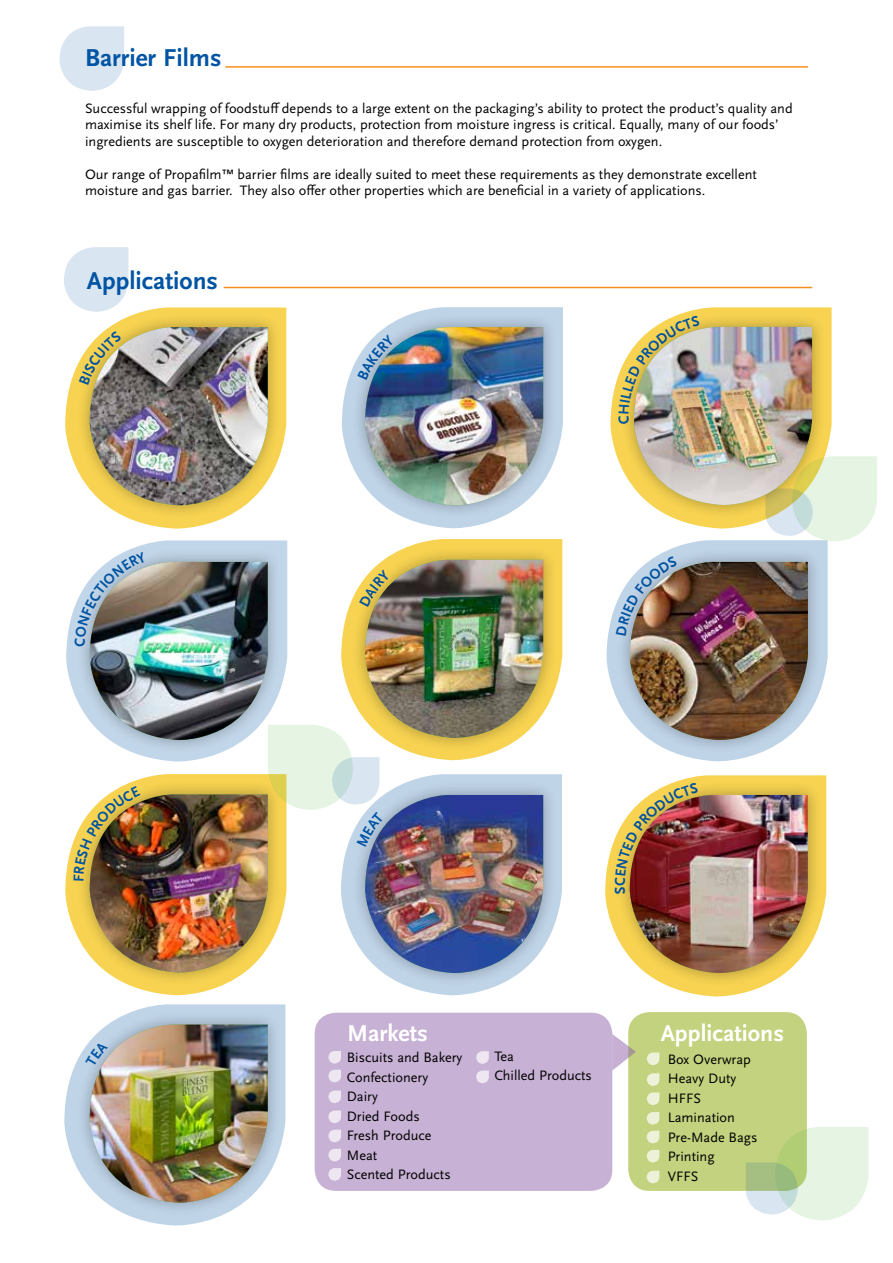
<style>
.page{position:relative;width:893px;height:1263px;background:#fff}
.page>*{position:absolute;margin:0;border:0;box-sizing:border-box;transform-origin:0 0}
.t1{font:700 25.5px "Scala Sans OT";color:#0054a4}
.t2{font:700 24px "Scala Sans OT";color:#fff}
.t3{font:14.25px/19.5px "Scala Sans OT";color:#000}
</style>
<div class="page">
<svg style="left:64px;top:1004px;width:221px;height:222px"></svg>
<svg style="left:610px;top:307px;width:222px;height:152px"></svg>
<svg style="left:342px;top:307px;width:221px;height:222px"></svg>
<svg style="left:65px;top:307px;width:221px;height:222px"></svg>
<svg style="left:607px;top:542px;width:221px;height:220px"></svg>
<svg style="left:413px;top:539px;width:149px;height:140px"></svg>
<svg style="left:66px;top:540px;width:221px;height:153px;fill:#c2d6e9"></svg>
<svg style="left:65px;top:840px;width:156px;height:156px"></svg>
<svg style="left:410px;top:774px;width:152px;height:222px"></svg>
<svg style="left:605px;top:775px;width:221px;height:222px"></svg>
<svg style="left:64px;top:247px;width:64px;height:66px"></svg>
<svg style="left:60px;top:26px;width:64px;height:65px"></svg>
<hr style="left:225px;top:66px;width:583px;height:2px;background:#f78f1e">
<div style="left:628px;top:1012px;width:179px;height:179px;background:#c3d27e;border-radius:21px"></div>
<div style="left:315px;top:1013px;width:297px;height:178px;background:#c7b1d4;border-radius:21px"></div>
<svg style="left:328px;top:1051px;width:13px;height:13px"></svg>
<svg style="left:328px;top:1090px;width:13px;height:13px"></svg>
<svg style="left:328px;top:1110px;width:13px;height:13px"></svg>
<svg style="left:476px;top:1051px;width:13px;height:13px"></svg>
<svg style="left:476px;top:1070px;width:13px;height:13px"></svg>
<svg style="left:647px;top:1052px;width:12px;height:13px"></svg>
<svg style="left:647px;top:1073px;width:12px;height:13px"></svg>
<svg style="left:647px;top:1092px;width:12px;height:13px"></svg>
<svg style="left:612px;top:1034px;width:24px;height:36px"></svg>
<div style="left:76px;top:313px;width:206px;height:206px;background:#000;opacity:.3"></div>
<div style="left:351px;top:313px;width:207px;height:206px;background:#000;opacity:.3"></div>
<div style="left:616px;top:548px;width:206px;height:206px;background:#000;opacity:.3"></div>
<div style="left:616px;top:781px;width:206px;height:206px;background:#000;opacity:.3"></div>
<hr style="left:224px;top:287px;width:588px;height:1px;background:#f78f1e">
<div style="left:351px;top:545px;width:207px;height:207px;background:#000;opacity:.3"></div>
<div style="left:76px;top:780px;width:206px;height:206px;background:#000;opacity:.3"></div>
<div style="left:351px;top:781px;width:207px;height:206px;background:#000;opacity:.3"></div>
<div style="left:76px;top:1010px;width:206px;height:206px;background:#000;opacity:.3"></div>
<svg style="left:746px;top:1127px;width:122px;height:94px"></svg>
<svg style="left:328px;top:1130px;width:13px;height:12px"></svg>
<svg style="left:328px;top:1149px;width:13px;height:12px"></svg>
<svg style="left:328px;top:1168px;width:13px;height:13px"></svg>
<svg style="left:328px;top:1070px;width:13px;height:12px"></svg>
<svg style="left:647px;top:1112px;width:12px;height:13px"></svg>
<svg style="left:647px;top:1131px;width:12px;height:12px"></svg>
<svg style="left:647px;top:1150px;width:12px;height:13px"></svg>
<svg style="left:647px;top:1171px;width:12px;height:12px"></svg>
<img style="left:85px;top:1024px;width:183px;height:181px">
<img style="left:618px;top:315px;width:259px;height:227px">
<img style="left:358px;top:327px;width:185px;height:181px">
<img style="left:79px;top:327px;width:189px;height:181px">
<img style="left:616px;top:556px;width:192px;height:186px">
<img style="left:74px;top:551px;width:469px;height:424px">
<img style="left:615px;top:782px;width:193px;height:193px">
<h1 class="t1" style="left:85px;top:44px;width:138px">Barrier Films</h1>
<p class="t3" style="left:85px;top:100px;width:709px;line-height:16.5px">Successful wrapping of foodstuff depends to a large extent on the packaging’s ability to protect the product’s quality and maximise its shelf life. For many dry products, protection from moisture ingress is critical. Equally, many of our foods’ ingredients are susceptible to oxygen deterioration and therefore demand protection from oxygen.</p>
<p class="t3" style="left:85px;top:166px;width:673px;line-height:16.5px">Our range of Propafilm™ barrier films are ideally suited to meet these requirements as they demonstrate excellent moisture and gas barrier. They also offer other properties which are beneficial in a variety of applications.</p>
<h1 class="t1" style="left:87px;top:266px;width:133px">Applications</h1>
<h2 class="t2" style="left:347px;top:1020px;width:82px">Markets</h2>
<h2 class="t2" style="left:661px;top:1019px;width:125px">Applications</h2>
<p class="t3" style="left:347px;top:1048px;width:117px">Biscuits and Bakery<br>Confectionery<br>Dairy<br>Dried Foods<br>Fresh Produce<br>Meat<br>Scented Products</p>
<p class="t3" style="left:668px;top:1049px;width:91px">Box Overwrap<br>Heavy Duty<br>HFFS<br>Lamination<br>Pre-Made Bags<br>Printing<br>VFFS</p>
<p class="t3" style="left:494px;top:1047px;width:99px">Tea<br>Chilled Products</p>
</div>
